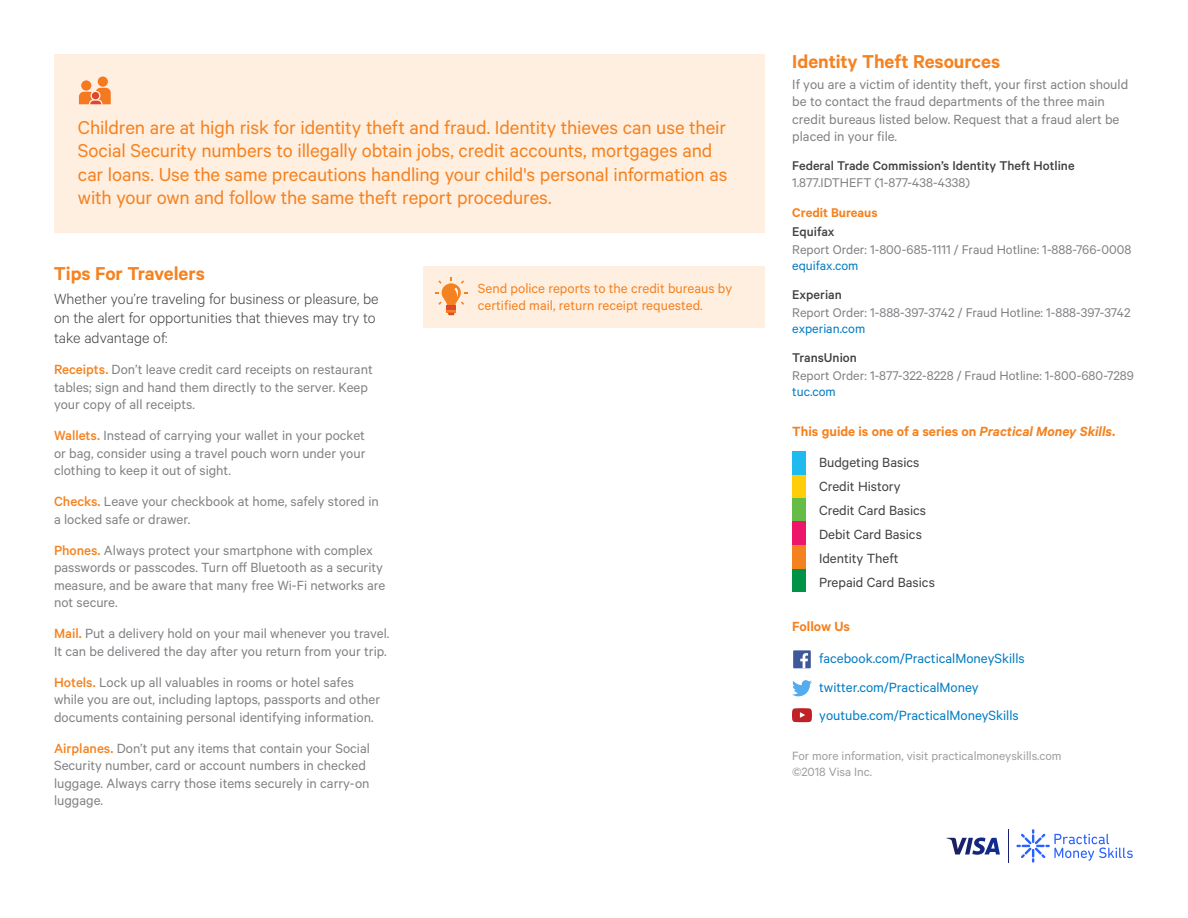
<style>
.page{position:relative;width:1188px;height:918px;background:#fff}
.page>*{position:absolute;margin:0;border:0;box-sizing:border-box;transform-origin:0 0}
.t1{font:21px/23.2px "Calibre";letter-spacing:-.005em;color:#f58220}
.t2{font:600 21px "Calibre";letter-spacing:-.005em;color:#f58220}
.t3{font:300 16.5px/19.8px "Calibre";color:#414042}
.t4{font:15px/17.5px "Calibre";color:#808285}
.t5{font:15px/28.5px "Calibre";color:#007cc3}
.t6{font:15px/24px "Calibre";color:#414042}
.t7{font:15px/17.5px "Calibre";color:#f58220}
.t8{font:600 15px "Calibre";color:#f58220}
.t9{font:14.25px "Calibre";color:#808285}
.t10{font:500 14.25px "Calibre";color:#414042}
.t11{font:14.25px "Calibre";color:#007cc3}
.t12{font:600 14.25px "Calibre";color:#f58220}
.t13{font:13.5px/16.2px "Calibre";color:#9d9fa2}
.s1{font-weight:500;color:#f58220}
.s2{font-style:italic}
</style>
<div class="page">
<div style="left:54px;top:54px;width:711px;height:179px;background:#ffefe1"></div>
<div style="left:423px;top:267px;width:342px;height:61px;background:#ffefe1"></div>
<svg style="left:435px;top:277px;width:32px;height:38px"></svg>
<hr style="left:446px;top:306px;width:10px;height:4px;background:#df482a">
<div style="left:81px;top:80px;width:10px;height:11px;background:#f47920;border-radius:50%"></div>
<div style="left:98px;top:77px;width:10px;height:10px;background:#f47920;border-radius:50%"></div>
<svg style="left:79px;top:88px;width:32px;height:16px"></svg>
<div style="left:793px;top:650px;width:18px;height:18px;background:#3d5999"></div>
<svg style="left:800px;top:653px;width:8px;height:15px"></svg>
<div style="left:792px;top:475px;width:14px;height:23px;background:#ffcd09"></div>
<div style="left:792px;top:498px;width:14px;height:23px;background:#65bc47"></div>
<div style="left:792px;top:521px;width:14px;height:24px;background:#ed166b"></div>
<div style="left:792px;top:568px;width:14px;height:24px;background:#009247"></div>
<div style="left:792px;top:545px;width:14px;height:23px;background:#f58220"></div>
<div style="left:792px;top:451px;width:14px;height:24px;background:#1fbbee"></div>
<svg style="left:792px;top:680px;width:20px;height:16px"></svg>
<svg style="left:792px;top:708px;width:20px;height:14px"></svg>
<svg style="left:1016px;top:829px;width:117px;height:34px"></svg>
<hr style="left:1008px;top:829px;width:1px;height:34px;background:#1a1f71">
<svg style="left:946px;top:837px;width:54px;height:18px"></svg>
<p class="t1" style="left:78px;top:115px;width:651px">Children are at high risk for identity theft and fraud. Identity thieves can use their Social Security numbers to illegally obtain jobs, credit accounts, mortgages and car loans. Use the same precautions handling your child's personal information as with your own and follow the same theft report procedures.</p>
<h1 class="t2" style="left:54px;top:261px;width:152px">Tips For Travelers</h1>
<p class="t3" style="left:54px;top:288px;width:326px">Whether you’re traveling for business or pleasure, be on the alert for opportunities that thieves may try to take advantage of:</p>
<p class="t4" style="left:54px;top:360px;width:320px"><span class="s1">Receipts.</span> Don’t leave credit card receipts on restaurant tables; sign and hand them directly to the server. Keep your copy of all receipts.</p>
<p class="t4" style="left:54px;top:426px;width:313px;text-align:justify"><span class="s1">Wallets.</span> Instead of carrying your wallet in your pocket or bag, consider using a travel pouch worn under your clothing to keep it out of sight.</p>
<p class="t4" style="left:54px;top:492px;width:326px"><span class="s1">Checks.</span> Leave your checkbook at home, safely stored in a locked safe or drawer.</p>
<p class="t4" style="left:54px;top:541px;width:333px"><span class="s1">Phones.</span> Always protect your smartphone with complex passwords or passcodes. Turn off Bluetooth as a security measure, and be aware that many free Wi-Fi networks are not secure.</p>
<p class="t4" style="left:54px;top:624px;width:337px"><span class="s1">Mail.</span> Put a delivery hold on your mail whenever you travel.<br>It can be delivered the day after you return from your trip.</p>
<p class="t4" style="left:54px;top:673px;width:328px"><span class="s1">Hotels.</span> Lock up all valuables in rooms or hotel safes while you are out, including laptops, passports and other documents containing personal identifying information.</p>
<p class="t4" style="left:54px;top:739px;width:317px"><span class="s1">Airplanes.</span> Don’t put any items that contain your Social Security number, card or account numbers in checked luggage. Always carry those items securely in carry-on luggage.</p>
<p class="t7" style="left:478px;top:279px;width:256px">Send police reports to the credit bureaus by certified mail, return receipt requested.</p>
<h1 class="t2" style="left:792px;top:49px;width:209px">Identity Theft Resources</h1>
<p class="t4" style="left:792px;top:75px;width:337px">If you are a victim of identity theft, your first action should be to contact the fraud departments of the three main credit bureaus listed below. Request that a fraud alert be placed in your file.</p>
<p class="t10" style="left:792px;top:157px;width:284px">Federal Trade Commission’s Identity Theft Hotline</p>
<p class="t9" style="left:792px;top:175px;width:179px">1.877.IDTHEFT (1-877-438-4338)</p>
<p class="t12" style="left:792px;top:204px;width:87px">Credit Bureaus</p>
<p class="t10" style="left:792px;top:223px;width:44px">Equifax</p>
<p class="t9" style="left:792px;top:241px;width:341px">Report Order: 1-800-685-1111 / Fraud Hotline: 1-888-766-0008</p>
<p class="t11" style="left:792px;top:257px;width:68px">equifax.com</p>
<p class="t10" style="left:792px;top:286px;width:51px">Experian</p>
<p class="t9" style="left:792px;top:304px;width:340px">Report Order: 1-888-397-3742 / Fraud Hotline: 1-888-397-3742</p>
<p class="t11" style="left:792px;top:320px;width:75px">experian.com</p>
<p class="t10" style="left:792px;top:349px;width:66px">TransUnion</p>
<p class="t9" style="left:792px;top:368px;width:343px">Report Order: 1-877-322-8228 / Fraud Hotline: 1-800-680-7289</p>
<p class="t11" style="left:792px;top:383px;width:45px">tuc.com</p>
<p class="t8" style="left:792px;top:423px;width:324px">This guide is one of a series on <span class="s2">Practical Money Skills</span>.</p>
<p class="t6" style="left:819px;top:450px;width:117px">Budgeting Basics<br>Credit History<br>Credit Card Basics<br>Debit Card Basics<br>Identity Theft<br>Prepaid Card Basics</p>
<p class="t8" style="left:792px;top:618px;width:59px">Follow Us</p>
<p class="t5" style="left:819px;top:644px;width:207px">facebook.com/PracticalMoneySkills twitter.com/PracticalMoney youtube.com/PracticalMoneySkills</p>
<p class="t13" style="left:792px;top:747px;width:271px">For more information, visit practicalmoneyskills.com ©2018 Visa Inc.</p>
</div>
